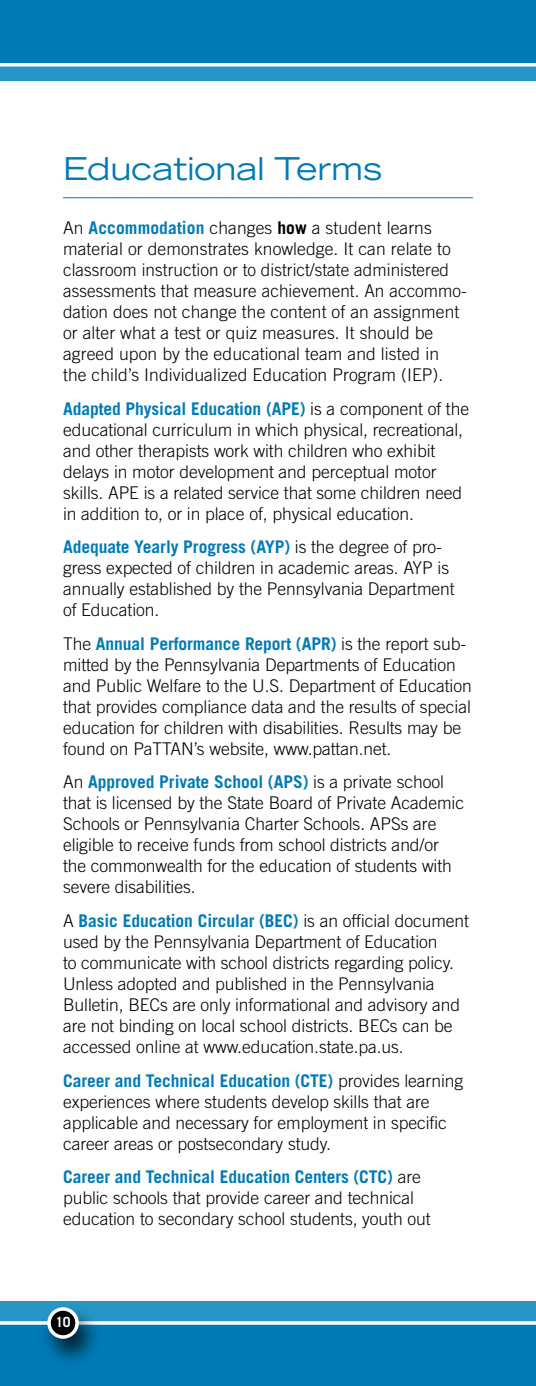
<style>
.page{position:relative;width:536px;height:1386px;background:#fff}
.page>*{position:absolute;margin:0;border:0;box-sizing:border-box;transform-origin:0 0}
.Heading_Level_1_-_Se{font:expanded 31.5px "Trade Gothic LT Std";color:#007bb6}
.Text_-_Level_1{font:300 17.5px/21px "Trade Gothic LT Std";letter-spacing:-.005em;color:#000}
.t1{font:700 14px "Trade Gothic LT Std";color:#fff}
.s1{font-weight:700;color:#007bb6}
.s2{font-weight:700}
</style>
<div class="page">
<hr style="left:63px;top:197px;width:409px;height:1px;background:#007bb6">
<div style="left:0;top:16px;width:536px;height:65px;background:#2796c7"></div>
<div style="left:0;top:1301px;width:536px;height:65px;background:#2796c7"></div>
<div style="left:0;top:0;width:536px;height:65px;background:#007bb6"></div>
<div style="left:0;top:1323px;width:536px;height:63px;background:#007bb6"></div>
<svg style="left:0;top:1321px;width:536px;height:4px;background:#e1f0f6"></svg>
<div style="left:38px;top:1304px;width:65px;height:65px;background:#000;opacity:.75"></div>
<div style="left:49px;top:1309px;width:28px;height:28px;background:#000;border-radius:50%"></div>
<div style="left:47px;top:1307px;width:32px;height:32px;border:4px solid #fff;border-radius:50%"></div>
<hr style="left:0;top:63px;width:536px;height:3px;background:#fff">
<p class="Heading_Level_1_-_Se" style="left:63px;top:148px;width:320px">Educational Terms</p>
<p class="Text_-_Level_1" style="left:63px;top:217px;width:405px">An <span class="s1">Accommodation</span> changes <span class="s2">how</span> a student learns material or demonstrates knowledge. It can relate to classroom instruction or to district/state administered assessments that measure achievement. An accommo&shy;dation does not change the content of an assignment or alter what a test or quiz measures. It should be agreed upon by the educational team and listed in the child’s Individualized Education Program (IEP).</p>
<p class="Text_-_Level_1" style="left:63px;top:398px;width:407px"><span class="s1">Adapted Physical Education (APE)</span> is a component of the educational curriculum in which physical, recreational, and other therapists work with children who exhibit delays in motor development and perceptual motor skills. APE is a related service that some children need in addition to, or in place of, physical education.</p>
<p class="Text_-_Level_1" style="left:63px;top:536px;width:393px"><span class="s1">Adequate Yearly Progress (AYP)</span> is the degree of pro&shy;gress expected of children in academic areas. AYP is annually established by the Pennsylvania Department of Education.</p>
<p class="Text_-_Level_1" style="left:63px;top:633px;width:410px">The <span class="s1">Annual Performance Report (APR)</span> is the report sub&shy;mitted by the Pennsylvania Departments of Education and Public Welfare to the U.S. Department of Education that provides compliance data and the results of special education for children with disabilities. Results may be found on PaTTAN’s website, www. pattan. net.</p>
<p class="Text_-_Level_1" style="left:63px;top:771px;width:402px">An <span class="s1">Approved Private School (APS)</span> is a private school that is licensed by the State Board of Private Academic Schools or Pennsylvania Charter Schools. APSs are eligible to receive funds from school districts and/or the commonwealth for the education of students with severe disabilities.</p>
<p class="Text_-_Level_1" style="left:63px;top:910px;width:407px">A <span class="s1">Basic Education Circular (BEC)</span> is an official document used by the Pennsylvania Department of Education<br>to communicate with school districts regarding policy.<br>Unless adopted and published in the Pennsylvania Bulletin, BECs are only informational and advisory and are not binding on local school districts. BECs can be accessed online at www. education.state. pa. us.</p>
<p class="Text_-_Level_1" style="left:63px;top:1070px;width:401px"><span class="s1">Career and Technical Education (CTE)</span> provides learning experiences where students develop skills that are applicable and necessary for employment in specific career areas or postsecondary study.</p>
<p class="Text_-_Level_1" style="left:63px;top:1166px;width:369px"><span class="s1">Career and Technical Education Centers (CTC)</span> are public schools that provide career and technical education to secondary school students, youth out</p>
<p class="t1" style="left:55px;top:1313px;width:17px">10</p>
</div>
